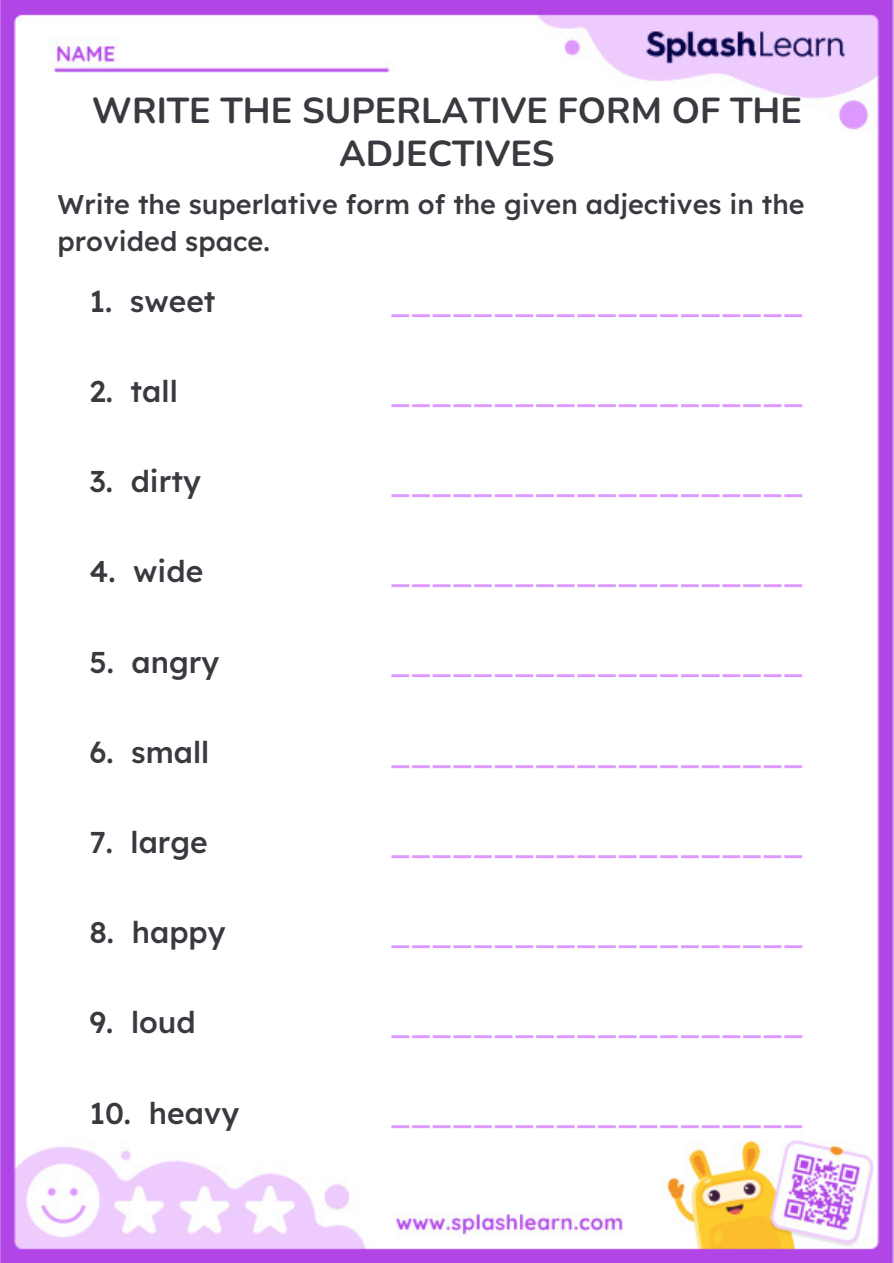
<style>
.page{position:relative;width:894px;height:1263px;background:#fff}
.page>*{position:absolute;margin:0;border:0;box-sizing:border-box;transform-origin:0 0}
.t1{font:700 36px/42.8px "Nunito";color:#393a40;text-align:center}
.t2{font:500 30px "Lexend";color:#d9f}
.t3{font:500 30px "Lexend";color:#393a40}
.t4{font:500 27px/37.2px "Lexend";color:#393a40}
</style>
<div class="page">
<img style="left:0;top:1px;width:893px;height:1261px">
<h1 class="t1" style="left:92px;top:90px;width:711px">WRITE THE SUPERLATIVE FORM OF THE<br>ADJECTIVES</h1>
<p class="t4" style="left:58px;top:185px;width:748px">Write the superlative form of the given adjectives in the provided space.</p>
<p class="t3" style="left:89px;top:282px;width:128px">1. sweet</p>
<p class="t3" style="left:89px;top:372px;width:90px">2. tall</p>
<p class="t3" style="left:89px;top:462px;width:113px">3. dirty</p>
<p class="t3" style="left:89px;top:552px;width:115px">4. wide</p>
<p class="t3" style="left:89px;top:642px;width:131px">5. angry</p>
<p class="t3" style="left:89px;top:732px;width:121px">6. small</p>
<p class="t3" style="left:89px;top:822px;width:120px">7. large</p>
<p class="t3" style="left:89px;top:913px;width:138px">8. happy</p>
<p class="t3" style="left:89px;top:1003px;width:108px">9. loud</p>
<p class="t3" style="left:89px;top:1093px;width:151px">10. heavy</p>
<p class="t2" style="left:390px;top:282px;width:415px">____________________</p>
<p class="t2" style="left:390px;top:372px;width:415px">____________________</p>
<p class="t2" style="left:390px;top:462px;width:415px">____________________</p>
<p class="t2" style="left:390px;top:552px;width:415px">____________________</p>
<p class="t2" style="left:390px;top:642px;width:415px">____________________</p>
<p class="t2" style="left:390px;top:732px;width:415px">____________________</p>
<p class="t2" style="left:390px;top:822px;width:415px">____________________</p>
<p class="t2" style="left:390px;top:912px;width:415px">____________________</p>
<p class="t2" style="left:390px;top:1002px;width:415px">____________________</p>
<p class="t2" style="left:390px;top:1093px;width:415px">____________________</p>
</div>
